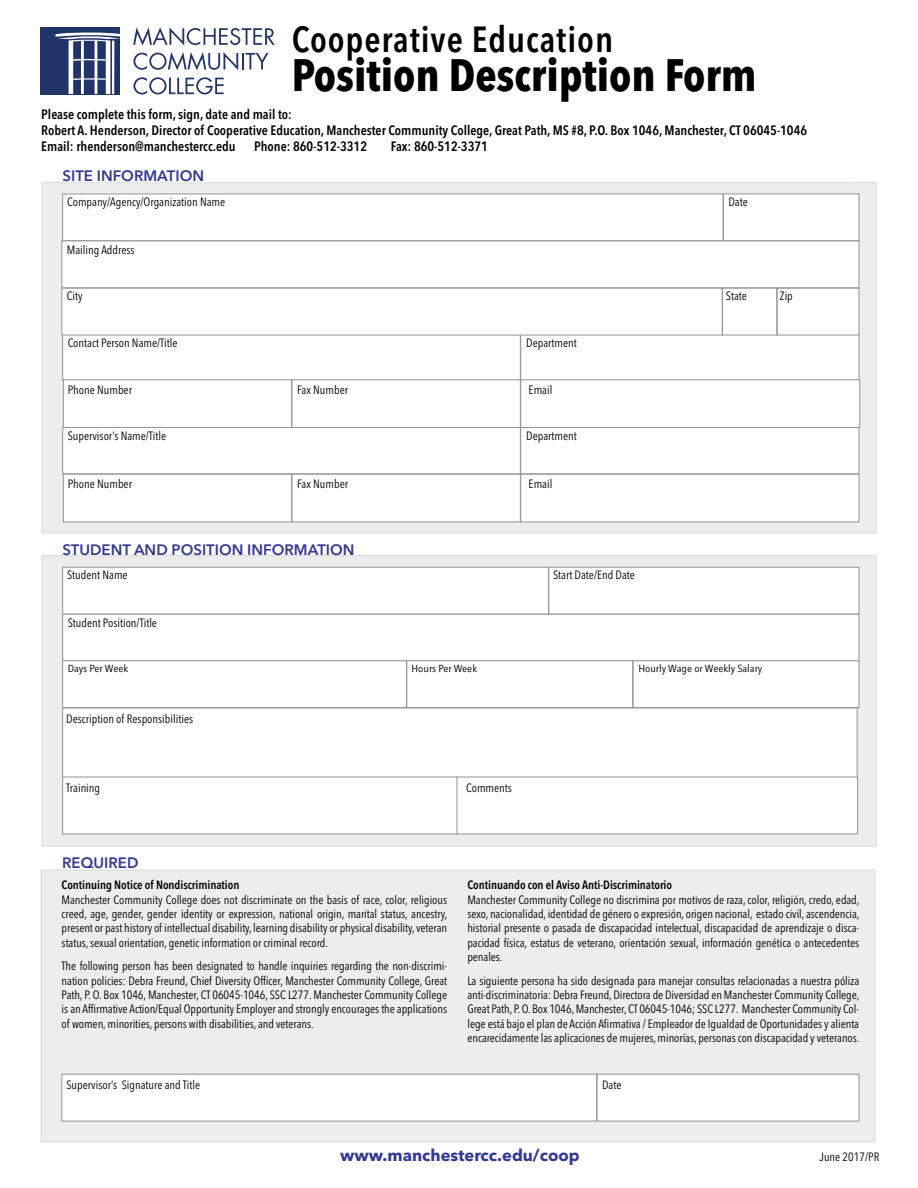
<style>
.page{position:relative;width:918px;height:1188px;background:#fff}
.page>*{position:absolute;margin:0;border:0;box-sizing:border-box;transform-origin:0 0}
.t1{font:700 condensed 45px "Avenir Next LT Pro";color:#000}
.t2{font:600 condensed 36px "Avenir Next LT Pro";letter-spacing:.025em;color:#000}
.t3{font:700 16.5px "Avenir Next LT Pro";color:#313896}
.t4{font:600 15px "Avenir Next LT Pro";color:#313896}
.t5{font:600 condensed 13.5px/16.2px "Avenir Next LT Pro";color:#000}
.t6{font:condensed 12px/14.4px "Avenir Next LT Pro";color:#000;text-align:justify}
.t7{font:600 condensed 12px "Avenir Next LT Pro";letter-spacing:-.005em;color:#000}
.t8{font:condensed 10.2px "Avenir Next LT Pro";color:#000;scale:1.16 1}
</style>
<div class="page">
<svg style="left:133px;top:27px;width:142px;height:19px"></svg>
<svg style="left:133px;top:52px;width:135px;height:18px"></svg>
<svg style="left:133px;top:77px;width:91px;height:17px"></svg>
<div style="left:41px;top:27px;width:79px;height:67px;background:#213469"></div>
<svg style="left:55px;top:33px;width:65px;height:61px"></svg>
<hr style="left:112px;top:40px;width:2px;height:54px;background:#fff">
<div style="left:41px;top:182px;width:836px;height:352px;background:#ededee;border:2px solid #e0e1e2"></div>
<div style="left:41px;top:555px;width:836px;height:292px;background:#ededee;border:2px solid #e0e1e2"></div>
<div style="left:63px;top:194px;width:660px;height:47px;background:#fff;border:1px solid #939598"></div>
<div style="left:63px;top:567px;width:486px;height:47px;background:#fff;border:1px solid #939598"></div>
<div style="left:549px;top:567px;width:310px;height:47px;background:#fff;border:1px solid #939598"></div>
<div style="left:723px;top:194px;width:136px;height:47px;background:#fff;border:1px solid #939598"></div>
<div style="left:63px;top:334px;width:458px;height:47px;background:#fff;border:1px solid #939598"></div>
<div style="left:63px;top:614px;width:796px;height:47px;background:#fff;border:1px solid #939598"></div>
<div style="left:63px;top:427px;width:458px;height:47px;background:#fff;border:1px solid #939598"></div>
<div style="left:63px;top:661px;width:344px;height:47px;background:#fff;border:1px solid #939598"></div>
<div style="left:521px;top:334px;width:338px;height:47px;background:#fff;border:1px solid #939598"></div>
<div style="left:521px;top:427px;width:338px;height:47px;background:#fff;border:1px solid #939598"></div>
<div style="left:633px;top:661px;width:226px;height:47px;background:#fff;border:1px solid #939598"></div>
<div style="left:407px;top:661px;width:226px;height:47px;background:#fff;border:1px solid #939598"></div>
<div style="left:63px;top:708px;width:794px;height:71px;background:#fff;border:1px solid #939598"></div>
<div style="left:63px;top:777px;width:395px;height:57px;background:#fff;border:1px solid #939598"></div>
<div style="left:457px;top:777px;width:401px;height:57px;background:#fff;border:1px solid #939598"></div>
<div style="left:62px;top:241px;width:797px;height:47px;background:#fff;border:1px solid #939598"></div>
<div style="left:62px;top:288px;width:660px;height:47px;background:#fff;border:1px solid #939598"></div>
<div style="left:777px;top:288px;width:82px;height:47px;background:#fff;border:1px solid #939598"></div>
<div style="left:722px;top:288px;width:55px;height:47px;background:#fff;border:1px solid #939598"></div>
<div style="left:63px;top:380px;width:229px;height:48px;background:#fff;border:1px solid #939598"></div>
<div style="left:63px;top:474px;width:229px;height:48px;background:#fff;border:1px solid #939598"></div>
<div style="left:292px;top:380px;width:229px;height:48px;background:#fff;border:1px solid #939598"></div>
<div style="left:292px;top:474px;width:229px;height:48px;background:#fff;border:1px solid #939598"></div>
<div style="left:521px;top:380px;width:339px;height:48px;background:#fff;border:1px solid #939598"></div>
<div style="left:521px;top:474px;width:338px;height:48px;background:#fff;border:1px solid #939598"></div>
<div style="left:41px;top:870px;width:834px;height:272px;background:#ededee"></div>
<div style="left:41px;top:869px;width:834px;height:274px;border:2px solid #e0e1e2"></div>
<div style="left:62px;top:1074px;width:535px;height:47px;background:#fff;border:1px solid #939598"></div>
<div style="left:597px;top:1074px;width:262px;height:47px;background:#fff;border:1px solid #939598"></div>
<p class="t2" style="left:292px;top:18px;width:323px">Cooperative Education</p>
<p class="t1" style="left:292px;top:48px;width:466px">Position Description Form</p>
<p class="t5" style="left:41px;top:106px;width:767px">Please complete this form, sign, date and mail to:<br>Robert A. Henderson, Director of Cooperative Education, Manchester Community College, Great Path, MS #8, P.O. Box 1046, Manchester, CT 06045-1046</p>
<p class="t5" style="left:41px;top:138px;width:196px">Email: rhenderson@manchestercc.edu</p>
<p class="t5" style="left:254px;top:138px;width:114px">Phone: 860-512-3312</p>
<p class="t5" style="left:391px;top:138px;width:99px">Fax: 860-512-3371</p>
<p class="t4" style="left:63px;top:167px;width:143px">SITE INFORMATION</p>
<p class="t6" style="left:67px;top:195px;width:160px">Company/Agency/Organization Name</p>
<p class="t6" style="left:728px;top:195px;width:21px">Date</p>
<p class="t6" style="left:67px;top:242px;width:69px">Mailing Address</p>
<p class="t6" style="left:67px;top:289px;width:17px">City</p>
<p class="t6" style="left:726px;top:289px;width:23px">State</p>
<p class="t6" style="left:780px;top:289px;width:14px">Zip</p>
<p class="t6" style="left:68px;top:335px;width:111px">Contact Person Name/Title</p>
<p class="t6" style="left:526px;top:335px;width:52px">Department</p>
<p class="t6" style="left:68px;top:382px;width:66px">Phone Number</p>
<p class="t6" style="left:297px;top:382px;width:52px">Fax Number</p>
<p class="t6" style="left:529px;top:382px;width:25px">Email</p>
<p class="t6" style="left:68px;top:428px;width:100px">Supervisor’s Name/Title</p>
<p class="t6" style="left:526px;top:428px;width:52px">Department</p>
<p class="t6" style="left:68px;top:477px;width:66px">Phone Number</p>
<p class="t6" style="left:297px;top:477px;width:52px">Fax Number</p>
<p class="t6" style="left:529px;top:477px;width:25px">Email</p>
<p class="t4" style="left:63px;top:540px;width:294px">STUDENT AND POSITION INFORMATION</p>
<p class="t6" style="left:67px;top:568px;width:62px">Student Name</p>
<p class="t6" style="left:553px;top:568px;width:83px">Start Date/End Date</p>
<p class="t6" style="left:68px;top:615px;width:91px">Student Position/Title</p>
<p class="t8" style="left:68px;top:662px;width:54px">Days Per Week</p>
<p class="t8" style="left:411px;top:662px;width:58px">Hours Per Week</p>
<p class="t8" style="left:638px;top:662px;width:108px">Hourly Wage or Weekly Salary</p>
<p class="t6" style="left:66px;top:711px;width:128px">Description of Responsibilities</p>
<p class="t6" style="left:66px;top:780px;width:35px">Training</p>
<p class="t6" style="left:466px;top:780px;width:47px">Comments</p>
<p class="t4" style="left:62px;top:854px;width:78px">REQUIRED</p>
<p class="t7" style="left:62px;top:878px;width:179px">Continuing Notice of Nondiscrimination</p>
<p class="t6" style="left:62px;top:892px;width:387px">Manchester Community College does not discriminate on the basis of race, color, religious creed, age, gender, gender identity or expression, national origin, marital status, ancestry, present or past history of intellectual disability, learning disability or physical disability, veteran status, sexual orientation, genetic information or criminal record.</p>
<p class="t6" style="left:62px;top:959px;width:387px">The following person has been designated to handle inquiries regarding the non-discrimi&shy;nation policies: Debra Freund, Chief Diversity Officer, Manchester Community College, Great Path, P. O. Box 1046, Manchester, CT 06045-1046, SSC L277. Manchester Community College is an Affirmative Action/Equal Opportunity Employer and strongly encourages the applications of women, minorities, persons with disabilities, and veterans.</p>
<p class="t7" style="left:467px;top:878px;width:206px">Continuando con el Aviso Anti-Discriminatorio</p>
<p class="t6" style="left:467px;top:892px;width:394px">Manchester Community College no discrimina por motivos de raza, color, religión, credo, edad, sexo, nacionalidad, identidad de género o expresión, origen nacional, estado civil, ascendencia, historial presente o pasada de discapacidad intelectual, discapacidad de aprendizaje o disca&shy;pacidad física, estatus de veterano, orientación sexual, información genética o antecedentes penales.</p>
<p class="t6" style="left:467px;top:973px;width:394px">La siguiente persona ha sido designada para manejar consultas relacionadas a nuestra póliza anti-discriminatoria: Debra Freund, Directora de Diversidad en Manchester Community College, Great Path, P. O. Box 1046, Manchester, CT 06045-1046; SSC L277. Manchester Community Col&shy;lege está bajo el plan de Acción Afirmativa / Empleador de Igualdad de Oportunidades y alienta encarecidamente las aplicaciones de mujeres, minorías, personas con discapacidad y veteranos.</p>
<p class="t6" style="left:66px;top:1077px;width:135px">Supervisor’s Signature and Title</p>
<p class="t6" style="left:602px;top:1077px;width:21px">Date</p>
<p class="t3" style="left:340px;top:1145px;width:241px">www.manchestercc.edu/coop</p>
<p class="t6" style="left:819px;top:1149px;width:61px">June 2017/PR</p>
</div>
